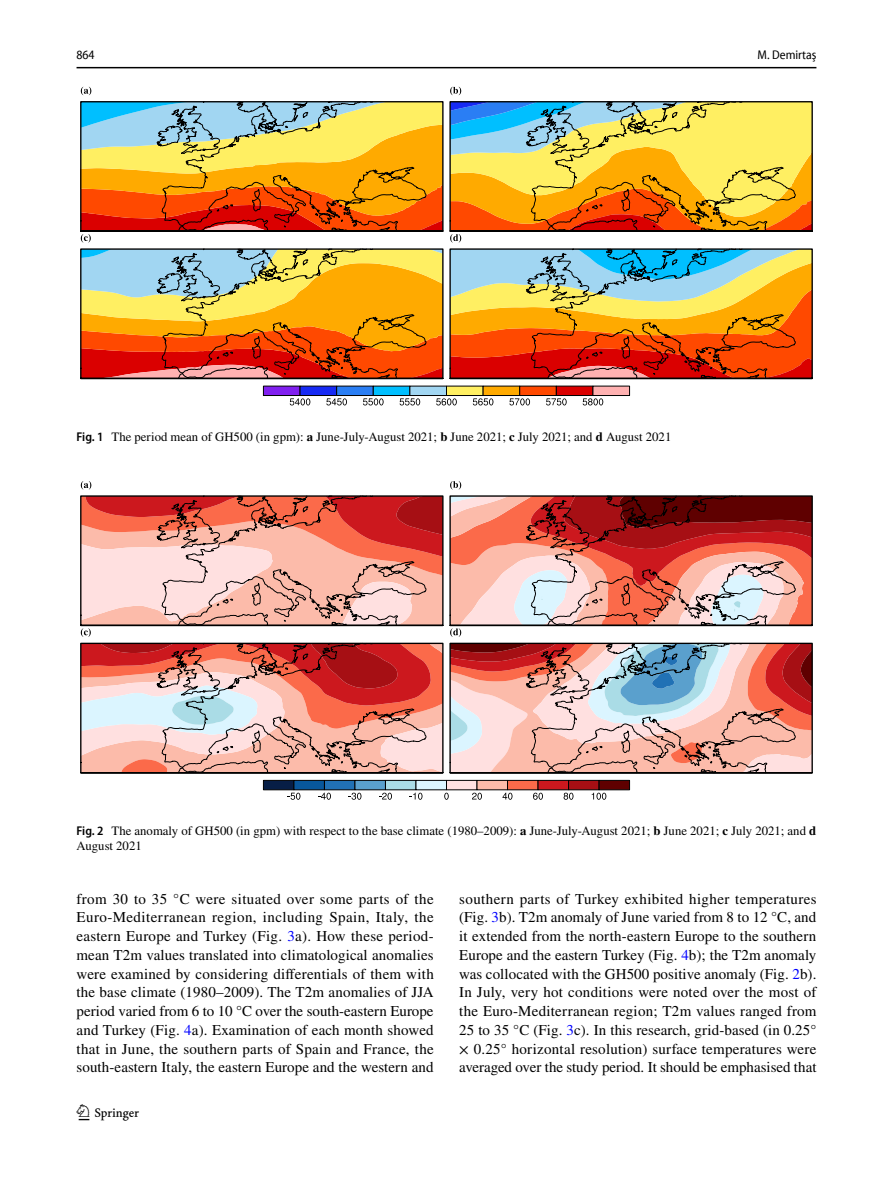
<style>
.page{position:relative;width:893px;height:1187px;background:#fff}
.page>*{position:absolute;margin:0;border:0;box-sizing:border-box;transform-origin:0 0}
.t1{font:22.5px "Springnew Regular 2";color:#000}
.t2{font:15px/18.8px "STIX";color:#000;text-align:justify}
.t3{font:12.75px/15px "STIX";color:#000}
.t4{font:semi-condensed 12.75px "Myriad Pro Unic";color:#000}
.t5{font:12.75px "Myriad Pro Unic Semi Condensed 2";color:#000}
.s1{font-family:"Myriad Pro";font-weight:600;font-stretch:semi-condensed}
.s2{font-weight:700}
.s3{color:#00f}
</style>
<div class="page">
<hr style="left:77px;top:67px;width:739px;height:1px;background:#000">
<svg style="left:81px;top:87px;width:10px;height:8px"></svg>
<svg style="left:450px;top:87px;width:11px;height:8px"></svg>
<svg style="left:81px;top:102px;width:362px;height:140px"></svg>
<svg style="left:80px;top:248px;width:364px;height:132px"></svg>
<svg style="left:450px;top:102px;width:362px;height:140px"></svg>
<svg style="left:449px;top:248px;width:364px;height:132px"></svg>
<div style="left:263px;top:386px;width:37px;height:10px;background:#801fef;border:1px solid #000"></div>
<div style="left:300px;top:386px;width:37px;height:10px;background:#162af4;border:1px solid #000"></div>
<div style="left:336px;top:386px;width:38px;height:10px;background:#2a7ef4;border:1px solid #000"></div>
<div style="left:373px;top:386px;width:37px;height:10px;background:#00bfff;border:1px solid #000"></div>
<div style="left:410px;top:386px;width:37px;height:10px;background:#a1d6f2;border:1px solid #000"></div>
<div style="left:446px;top:386px;width:37px;height:10px;background:#ffef62;border:1px solid #000"></div>
<div style="left:483px;top:386px;width:37px;height:10px;background:#fa0;border:1px solid #000"></div>
<div style="left:519px;top:386px;width:38px;height:10px;background:#ff4900;border:1px solid #000"></div>
<div style="left:556px;top:386px;width:37px;height:10px;background:#da0000;border:1px solid #000"></div>
<div style="left:593px;top:386px;width:37px;height:10px;background:#ffb1b1;border:1px solid #000"></div>
<svg style="left:290px;top:398px;width:20px;height:7px"></svg>
<svg style="left:326px;top:398px;width:21px;height:7px"></svg>
<svg style="left:363px;top:398px;width:21px;height:7px"></svg>
<svg style="left:399px;top:398px;width:21px;height:7px"></svg>
<svg style="left:436px;top:398px;width:21px;height:7px"></svg>
<svg style="left:473px;top:398px;width:20px;height:7px"></svg>
<svg style="left:509px;top:398px;width:21px;height:7px"></svg>
<svg style="left:546px;top:398px;width:21px;height:7px"></svg>
<svg style="left:583px;top:398px;width:20px;height:7px"></svg>
<svg style="left:81px;top:481px;width:10px;height:8px"></svg>
<svg style="left:450px;top:481px;width:11px;height:8px"></svg>
<svg style="left:81px;top:496px;width:362px;height:141px"></svg>
<svg style="left:80px;top:642px;width:364px;height:132px"></svg>
<svg style="left:450px;top:496px;width:362px;height:141px"></svg>
<svg style="left:449px;top:642px;width:364px;height:132px"></svg>
<div style="left:263px;top:780px;width:31px;height:10px;background:#071e46;border:1px solid #000"></div>
<div style="left:294px;top:780px;width:31px;height:10px;background:#08579c;border:1px solid #000"></div>
<div style="left:324px;top:780px;width:31px;height:10px;background:#2171b5;border:1px solid #000"></div>
<div style="left:355px;top:780px;width:31px;height:10px;background:#5aa0cd;border:1px solid #000"></div>
<div style="left:385px;top:780px;width:31px;height:10px;background:#aadce6;border:1px solid #000"></div>
<div style="left:416px;top:780px;width:31px;height:10px;background:#dbf5ff;border:1px solid #000"></div>
<div style="left:446px;top:780px;width:31px;height:10px;background:#ffe0e0;border:1px solid #000"></div>
<div style="left:477px;top:780px;width:31px;height:10px;background:#fcbbaa;border:1px solid #000"></div>
<div style="left:507px;top:780px;width:31px;height:10px;background:#fb6a4a;border:1px solid #000"></div>
<div style="left:538px;top:780px;width:31px;height:10px;background:#cc181e;border:1px solid #000"></div>
<div style="left:568px;top:780px;width:31px;height:10px;background:#a60f14;border:1px solid #000"></div>
<div style="left:599px;top:780px;width:31px;height:10px;background:#5f0000;border:1px solid #000"></div>
<svg style="left:287px;top:792px;width:13px;height:7px"></svg>
<svg style="left:318px;top:792px;width:13px;height:7px"></svg>
<svg style="left:348px;top:792px;width:13px;height:7px"></svg>
<svg style="left:379px;top:792px;width:13px;height:7px"></svg>
<svg style="left:409px;top:792px;width:13px;height:7px"></svg>
<svg style="left:444px;top:792px;width:5px;height:7px"></svg>
<svg style="left:472px;top:792px;width:10px;height:7px"></svg>
<svg style="left:502px;top:792px;width:10px;height:7px"></svg>
<svg style="left:533px;top:792px;width:10px;height:7px"></svg>
<svg style="left:564px;top:792px;width:9px;height:7px"></svg>
<svg style="left:592px;top:792px;width:14px;height:7px"></svg>
<p class="t5" style="left:77px;top:50px;width:20px">864</p>
<p class="t4" style="left:758px;top:50px;width:60px">M. Demirtaş</p>
<p class="t3" style="left:77px;top:429px;width:596px"><span class="s1">Fig. 1</span> The period mean of GH500 (in gpm): <span class="s2">a</span> June-July-August 2021; <span class="s2">b</span> June 2021; <span class="s2">c</span> July 2021; and <span class="s2">d</span> August 2021</p>
<p class="t3" style="left:77px;top:823px;width:741px"><span class="s1">Fig. 2</span> The anomaly of GH500 (in gpm) with respect to the base climate (1980–2009): <span class="s2">a</span> June-July-August 2021; <span class="s2">b</span> June 2021; <span class="s2">c</span> July 2021; and <span class="s2">d<br></span>August 2021</p>
<p class="t2" style="left:77px;top:890px;width:359px">from 30 to 35 °C were situated over some parts of the Euro-Mediterranean region, including Spain, Italy, the eastern Europe and Turkey (Fig. <span class="s3">3</span>a). How these period&shy;mean T2m values translated into climatological anomalies were examined by considering differentials of them with the base climate (1980–2009). The T2m anomalies of JJA period varied from 6 to 10 °C over the south-eastern Europe and Turkey (Fig. <span class="s3">4</span>a). Examination of each month showed that in June, the southern parts of Spain and France, the south-eastern Italy, the eastern Europe and the western and</p>
<p class="t2" style="left:459px;top:890px;width:359px">southern parts of Turkey exhibited higher temperatures (Fig. <span class="s3">3</span>b). T2m anomaly of June varied from 8 to 12 °C, and it extended from the north-eastern Europe to the southern Europe and the eastern Turkey (Fig. <span class="s3">4</span>b); the T2m anomaly was collocated with the GH500 positive anomaly (Fig. <span class="s3">2</span>b).<br>In July, very hot conditions were noted over the most of the Euro-Mediterranean region; T2m values ranged from 25 to 35 °C (Fig. <span class="s3">3</span>c). In this research, grid-based (in 0.25° × 0.25° horizontal resolution) surface temperatures were averaged over the study period. It should be emphasised that</p>
<h1 class="t1" style="left:79px;top:1104px;width:62px">1 3</h1>
</div>
